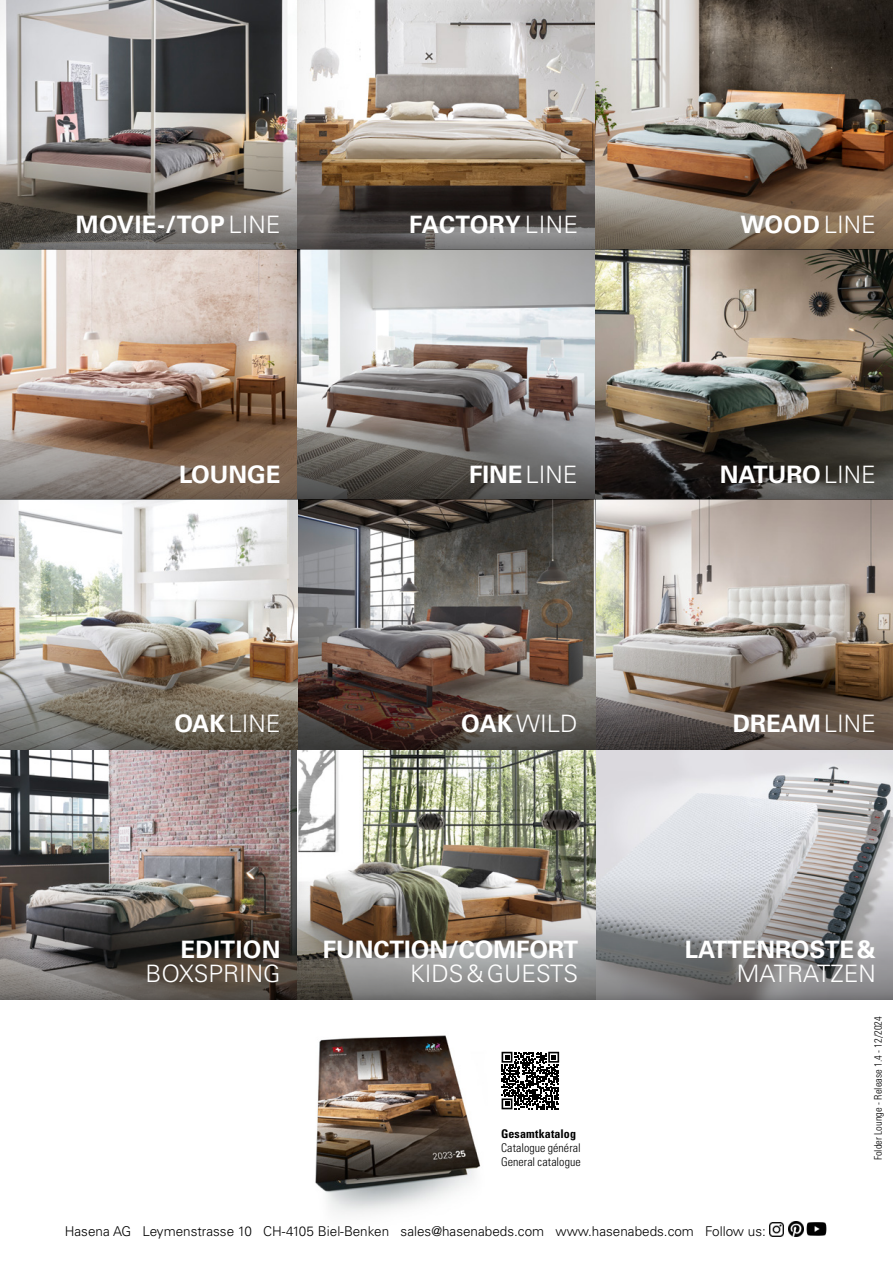
<style>
.page{position:relative;width:893px;height:1263px;background:#fff}
.page>*{position:absolute;margin:0;border:0;box-sizing:border-box;transform-origin:0 0}
.t1{font:700 24px/24px "Univers LT Std";color:#fff;text-align:right}
.t2{font:300 24px "Univers LT Std";color:#fff}
.t3{font:700 24px "Univers LT Std";letter-spacing:.02em;color:#fff}
.gs{font:300 13.5px "Univers LT Std";color:#000}
._04_Subtitle_8pt{font:300 condensed 12px "Univers LT Std";letter-spacing:.005em;color:#000}
._04_Subtitle_8pt-2{font:700 condensed 12px "Univers LT Std";letter-spacing:.01em;color:#000}
.gs_kursiv{font:300 condensed 10.5px "Univers LT Std";color:#000}
.s1{font-weight:300}
.s2{font-weight:700}
</style>
<div class="page">
<img style="left:315px;top:1035px;width:166px;height:179px">
<svg style="left:501px;top:1051px;width:59px;height:59px"></svg>
<svg style="left:502px;top:1052px;width:57px;height:57px"></svg>
<img style="left:0;top:0;width:893px;height:876px">
<img style="left:0;top:876px;width:893px;height:123px">
<img style="left:0;top:626px;width:893px;height:123px">
<img style="left:0;top:376px;width:893px;height:124px">
<img style="left:0;top:126px;width:893px;height:124px">
<img style="left:788px;top:1221px;width:15px;height:16px">
<img style="left:806px;top:1222px;width:21px;height:14px">
<img style="left:770px;top:1222px;width:14px;height:14px">
<p class="t3" style="left:76px;top:210px;width:206px">MOVIE-/TOP <span class="s1">LINE</span></p>
<p class="t1" style="left:409px;top:213px;width:171px">FACTORY<span class="s1">LINE</span></p>
<p class="t1" style="left:740px;top:213px;width:137px">WOOD <span class="s1">LINE</span></p>
<p class="t1" style="left:179px;top:462px;width:103px">LOUNGE</p>
<p class="t1" style="left:469px;top:462px;width:110px">FINE<span class="s1">LINE</span></p>
<p class="t1" style="left:720px;top:462px;width:158px">NATURO<span class="s1">LINE</span></p>
<p class="t2" style="left:174px;top:709px;width:108px"><span class="s2">OAK</span>LINE</p>
<p class="t2" style="left:461px;top:709px;width:118px"><span class="s2">OAK</span>WILD</p>
<p class="t1" style="left:733px;top:712px;width:144px">DREAM<span class="s1">LINE</span></p>
<p class="t3" style="left:180px;top:936px;width:102px">EDITION</p>
<p class="t2" style="left:146px;top:959px;width:137px">BOXSPRING</p>
<p class="t1" style="left:323px;top:938px;width:257px">FUNCTION/COMFORT</p>
<p class="t2" style="left:410px;top:959px;width:170px">KIDS&amp;GUESTS</p>
<p class="_04_Subtitle_8pt-2" style="left:501px;top:1126px;width:77px">Gesamtkatalog</p>
<p class="_04_Subtitle_8pt" style="left:501px;top:1140px;width:81px">Catalogue général</p>
<p class="_04_Subtitle_8pt" style="left:501px;top:1155px;width:81px">General catalogue</p>
<p class="t1" style="left:685px;top:938px;width:193px">LATTENROSTE&amp;<br><span class="s1">MATRATZEN</span></p>
<p class="gs_kursiv" style="left:872px;top:1160px;width:145px;rotate:-90deg">Folder Lounge - Release 1.4 - 12/2024</p>
<p class="gs" style="left:65px;top:1223px;width:703px">Hasena AG Leymenstrasse 10 CH-4105 Biel-Benken sales@hasenabeds.com www.hasenabeds.com Follow us:</p>
</div>
